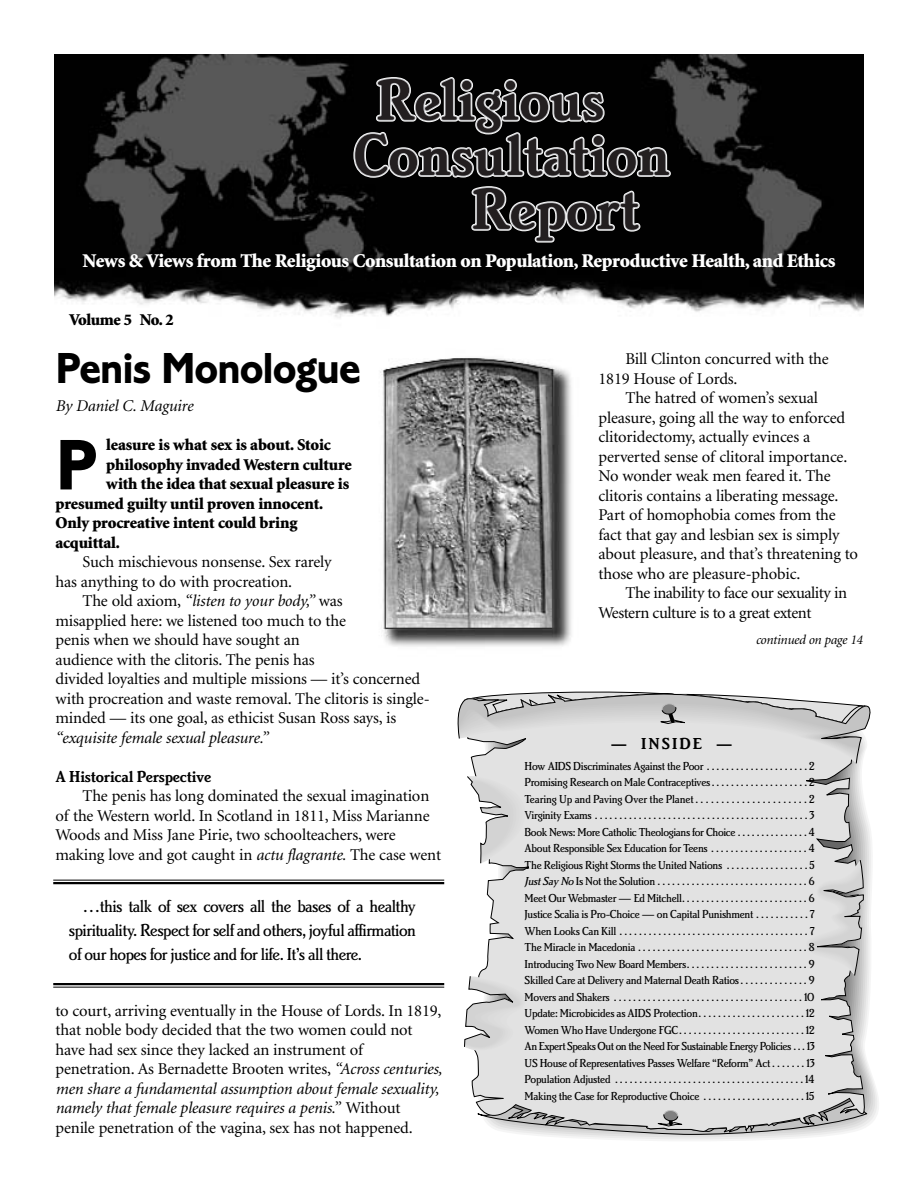
<style>
.page{position:relative;width:918px;height:1188px;background:#fff}
.page>*{position:absolute;margin:0;border:0;box-sizing:border-box;transform-origin:0 0}
.t1{font:74.25px "Corinthian Bold Plain";color:#000}
.t2{font:45px "Corinthian Bold Plain";letter-spacing:-.025em;color:#000}
.t3{font:900 19.5px "Minion";letter-spacing:-.02em;color:#fff}
.t4{font:18px/24px "Brighton Medium Let Plain";letter-spacing:-.03em;color:#000;text-align:justify}
.t5{font:16.5px/19.5px "Minion";letter-spacing:-.01em;color:#000}
.t6{font:900 16.5px "Minion";letter-spacing:-.01em;color:#000}
.t7{font:16.5px/19.5px "Minion";letter-spacing:-.03em;color:#000}
.t8{font:italic 16.5px "Minion";letter-spacing:-.01em;color:#000}
.t9{font:16.5px "Brighton Bold Let Plain";letter-spacing:-.01em;color:#000}
.t10{font:italic 13.5px "Minion";letter-spacing:-.02em;color:#000}
.t11{font:12px/16.5px "Brighton Medium Let Plain";letter-spacing:-.025em;color:#000;text-align:justify}
.s1{font-style:italic}
</style>
<div class="page">
<img style="left:54px;top:54px;width:810px;height:264px">
<svg style="left:351px;top:74px;width:322px;height:172px;background:#242324"></svg>
<svg style="left:471px;top:764px;width:399px;height:359px;background:#e0e0e0"></svg>
<svg style="left:477px;top:1098px;width:392px;height:37px;background:#c7c7c7"></svg>
<svg style="left:457px;top:691px;width:414px;height:73px;background:#d2d2d2"></svg>
<svg style="left:467px;top:774px;width:65px;height:90px"></svg>
<svg style="left:464px;top:976px;width:77px;height:83px;background:#d8d8d8"></svg>
<svg style="left:803px;top:860px;width:61px;height:116px;background:#cecece"></svg>
<img style="left:380px;top:358px;width:192px;height:289px">
<hr style="left:53px;top:880px;width:391px;height:1px;background:#000">
<hr style="left:53px;top:882px;width:391px;height:2px;background:#000">
<hr style="left:53px;top:983px;width:391px;height:2px;background:#000">
<hr style="left:53px;top:987px;width:391px;height:1px;background:#000">
<p class="t3" style="left:83px;top:253px;width:754px">News &amp; Views from The Religious Consultation on Population, Reproductive Health, and Ethics</p>
<p class="t6" style="left:69px;top:314px;width:106px">Volume 5 No. 2</p>
<h2 class="t2" style="left:55px;top:352px;width:307px">Penis Monologue</h2>
<p class="t8" style="left:56px;top:400px;width:139px">By Daniel C. Maguire</p>
<h1 class="t1" style="left:56px;top:438px;width:44px">P</h1>
<p class="t6" style="left:106px;top:439px;width:226px">leasure is what sex is about. Stoic</p>
<p class="t6" style="left:106px;top:458px;width:247px">philosophy invaded Western culture</p>
<p class="t6" style="left:106px;top:478px;width:245px">with the idea that sexual pleasure is</p>
<p class="t6" style="left:56px;top:497px;width:269px">presumed guilty until proven innocent.</p>
<p class="t6" style="left:56px;top:517px;width:243px">Only procreative intent could bring</p>
<p class="t6" style="left:56px;top:536px;width:66px">acquittal.</p>
<p class="t5" style="left:56px;top:554px;width:278px;text-indent:27px">Such mischievous nonsense. Sex rarely has anything to do with procreation.</p>
<p class="t5" style="left:56px;top:593px;width:376px;text-indent:27px">The old axiom, <span class="s1">“listen to your body,”</span> was<br>misapplied here: we listened too much to the<br>penis when we should have sought an<br>audience with the clitoris. The penis has<br>divided loyalties and multiple missions — it’s concerned with procreation and waste removal. The clitoris is single&shy;minded — its one goal, as ethicist Susan Ross says, is</p>
<p class="t8" style="left:56px;top:731px;width:215px">“exquisite female sexual pleasure.”</p>
<p class="t9" style="left:56px;top:771px;width:157px">A Historical Perspective</p>
<p class="t5" style="left:56px;top:788px;width:387px;text-indent:27px">The penis has long dominated the sexual imagination of the Western world. In Scotland in 1811, Miss Marianne Woods and Miss Jane Pirie, two schoolteachers, were making love and got caught in <span class="s1">actu flagrante.</span> The case went</p>
<p class="t4" style="left:69px;top:895px;width:349px;text-indent:14px">…this talk of sex covers all the bases of a healthy spirituality. Respect for self and others, joyful affirmation of our hopes for justice and for life. It’s all there.</p>
<p class="t5" style="left:56px;top:1002px;width:388px">to court, arriving eventually in the House of Lords. In 1819, that noble body decided that the two women could not have had sex since they lacked an instrument of penetration. As Bernadette Brooten writes, <span class="s1">“Across centuries, men share a fundamental assumption about female sexuality, namely that female pleasure requires a penis.”</span> Without penile penetration of the vagina, sex has not happened.</p>
<p class="t5" style="left:599px;top:351px;width:232px;text-indent:27px">Bill Clinton concurred with the<br>1819 House of Lords.</p>
<p class="t5" style="left:598px;top:390px;width:261px;text-indent:27px">The hatred of women’s sexual pleasure, going all the way to enforced clitoridectomy, actually evinces a perverted sense of clitoral importance.<br>No wonder weak men feared it. The clitoris contains a liberating message.<br>Part of homophobia comes from the fact that gay and lesbian sex is simply about pleasure, and that’s threatening to those who are pleasure-phobic.</p>
<p class="t7" style="left:598px;top:585px;width:250px;text-indent:27px">The inability to face our sexuality in<br>Western culture is to a great extent</p>
<p class="t10" style="left:756px;top:635px;width:108px">continued on page 14</p>
<p class="t9" style="left:611px;top:737px;width:123px">— INSIDE —</p>
<p class="t11" style="left:525px;top:758px;width:292px">How AIDS Discriminates Against the Poor . . . . . . . . . . . . . . . . . . . . . 2<br>Promising Research on Male Contraceptives . . . . . . . . . . . . . . . . . . . . 2<br>Tearing Up and Paving Over the Planet . . . . . . . . . . . . . . . . . . . . . . 2<br>Virginity Exams . . . . . . . . . . . . . . . . . . . . . . . . . . . . . . . . . . . . . . . . . . . . 3<br>Book News: More Catholic Theologians for Choice . . . . . . . . . . . . . . . 4<br>About Responsible Sex Education for Teens . . . . . . . . . . . . . . . . . . . . 4<br>The Religious Right Storms the United Nations . . . . . . . . . . . . . . . . . 5<br><span class="s1">JustSay No</span>Is Not the Solution . . . . . . . . . . . . . . . . . . . . . . . . . . . . . . . 6<br>Meet Our Webmaster — Ed Mitchell. . . . . . . . . . . . . . . . . . . . . . . . . . 6<br>Justice Scalia is Pro-Choice — on Capital Punishment . . . . . . . . . . . 7<br>When Looks Can Kill . . . . . . . . . . . . . . . . . . . . . . . . . . . . . . . . . . . . . . . 7<br>The Miracle in Macedonia . . . . . . . . . . . . . . . . . . . . . . . . . . . . . . . . . . . 8<br>Introducing Two New Board Members. . . . . . . . . . . . . . . . . . . . . . . . . 9<br>Skilled Care at Delivery and Maternal Death Ratios . . . . . . . . . . . . . . 9<br>Movers and Shakers . . . . . . . . . . . . . . . . . . . . . . . . . . . . . . . . . . . . . . . 10<br>Update: Microbicides as AIDS Protection. . . . . . . . . . . . . . . . . . . . . . 12<br>Women Who Have Undergone FGC. . . . . . . . . . . . . . . . . . . . . . . . . . 12<br>An Expert Speaks Out on the Need For Sustainable Energy Policies . . . 13<br>US House of Representatives Passes Welfare “Reform” Act . . . . . . . 13<br>Population Adjusted . . . . . . . . . . . . . . . . . . . . . . . . . . . . . . . . . . . . . . . 14<br>Making the Case for Reproductive Choice . . . . . . . . . . . . . . . . . . . . . 15</p>
</div>
